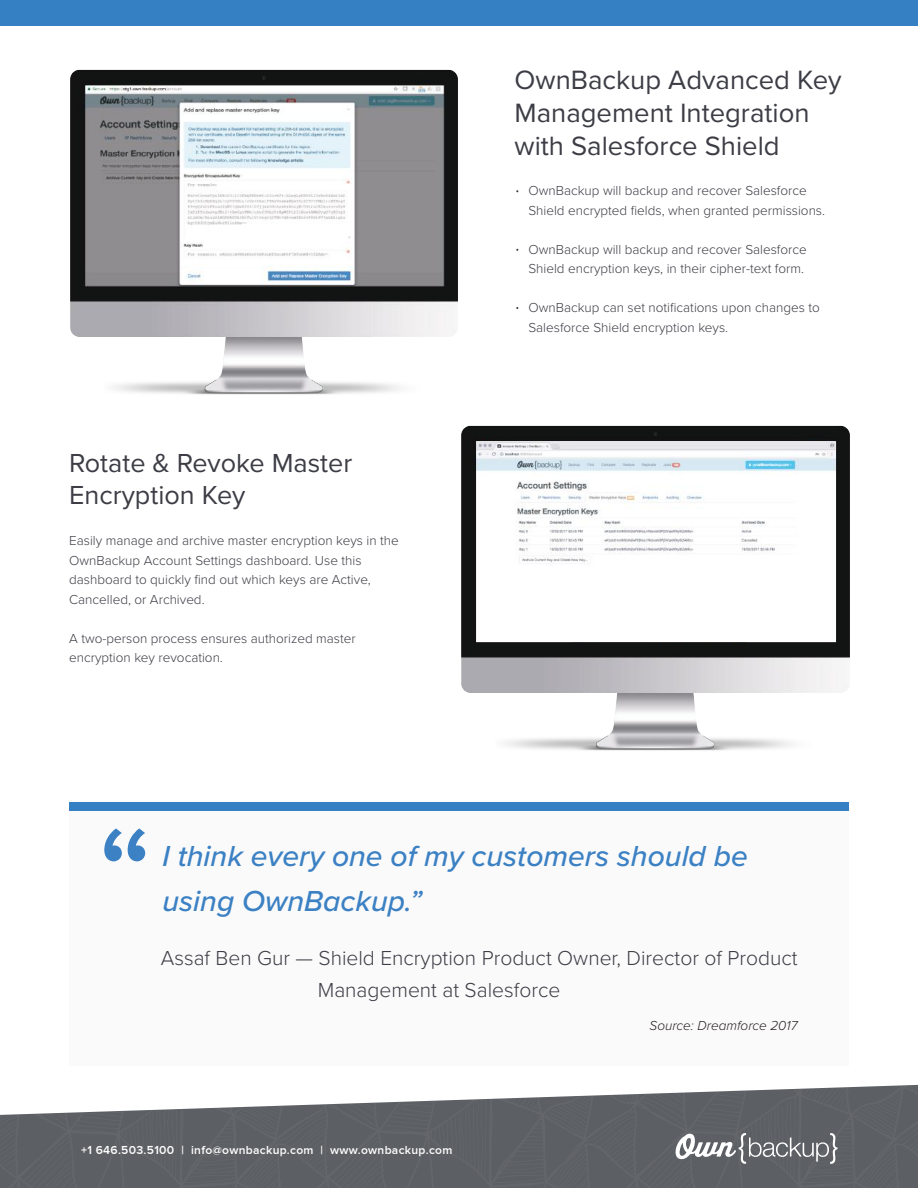
<style>
.page{position:relative;width:918px;height:1188px;background:#fff}
.page>*{position:absolute;margin:0;border:0;box-sizing:border-box;transform-origin:0 0}
.t1{font:500 135px "Proxima Nova";color:#3b81c3}
.t2{font:italic 500 30px "Proxima Nova";color:#3b81c3}
.t3{font:27.45px/33px "Proxima Nova";color:#3c3d45}
.t4{font:27px/32.4px "Proxima Nova";color:#3c3d45}
.t5{font:300 21px/31.5px "Proxima Nova";color:#3c3d45}
.t6{font:300 13.5px/19.5px "Proxima Nova";color:#3c3d45}
.t7{font:italic 300 13.5px "Proxima Nova";color:#241f1f}
.t8{font:600 12px "Proxima Nova";letter-spacing:.025em;color:#fff}
</style>
<div class="page">
<svg style="left:0;top:1085px;width:918px;height:103px;background:#76797c"></svg>
<div style="left:0;top:0;width:918px;height:25px;background:#3580c2"></div>
<img style="left:70px;top:69px;width:388px;height:326px">
<img style="left:461px;top:425px;width:389px;height:326px">
<div style="left:69px;top:802px;width:780px;height:264px;background:#f7f6f7"></div>
<div style="left:69px;top:802px;width:780px;height:8px;background:#3580c2"></div>
<img style="left:477px;top:442px;width:358px;height:200px">
<h3 class="t3" style="left:515px;top:63px;width:329px">OwnBackup Advanced Key<br>Management Integration with Salesforce Shield</h3>
<h3 class="t4" style="left:69px;top:446px;width:285px">Rotate &amp; Revoke Master<br>Encryption Key</h3>
<p class="t6" style="left:69px;top:530px;width:331px">Easily manage and archive master encryption keys in the OwnBackup Account Settings dashboard. Use this dashboard to quickly find out which keys are Active, Cancelled, or Archived.</p>
<p class="t6" style="left:69px;top:628px;width:288px">A two-person process ensures authorized master encryption key revocation.</p>
<p class="t6" style="left:528px;top:181px;width:298px">OwnBackup will backup and recover Salesforce<br>Shield encrypted fields, when granted permissions.</p>
<p class="t6" style="left:528px;top:239px;width:280px">OwnBackup will backup and recover Salesforce<br>Shield encryption keys, in their cipher-text form.</p>
<p class="t6" style="left:528px;top:298px;width:293px">OwnBackup can set notifications upon changes to<br>Salesforce Shield encryption keys.</p>
<h1 class="t1" style="left:98px;top:774px;width:57px">“</h1>
<h2 class="t2" style="left:162px;top:834px;width:587px">I think every one of my customers should be</h2>
<h2 class="t2" style="left:162px;top:879px;width:261px">using OwnBackup.”</h2>
<h3 class="t5" style="left:318px;top:941px;width:481px;text-indent:-157px">Assaf Ben Gur — Shield Encryption Product Owner, Director of Product<br>Management at Salesforce</h3>
<p class="t7" style="left:650px;top:1015px;width:149px">Source: Dreamforce 2017</p>
<p class="t8" style="left:81px;top:1144px;width:373px">+1 646.503.5100 | info@ownbackup.com | www.ownbackup.com</p>
</div>
